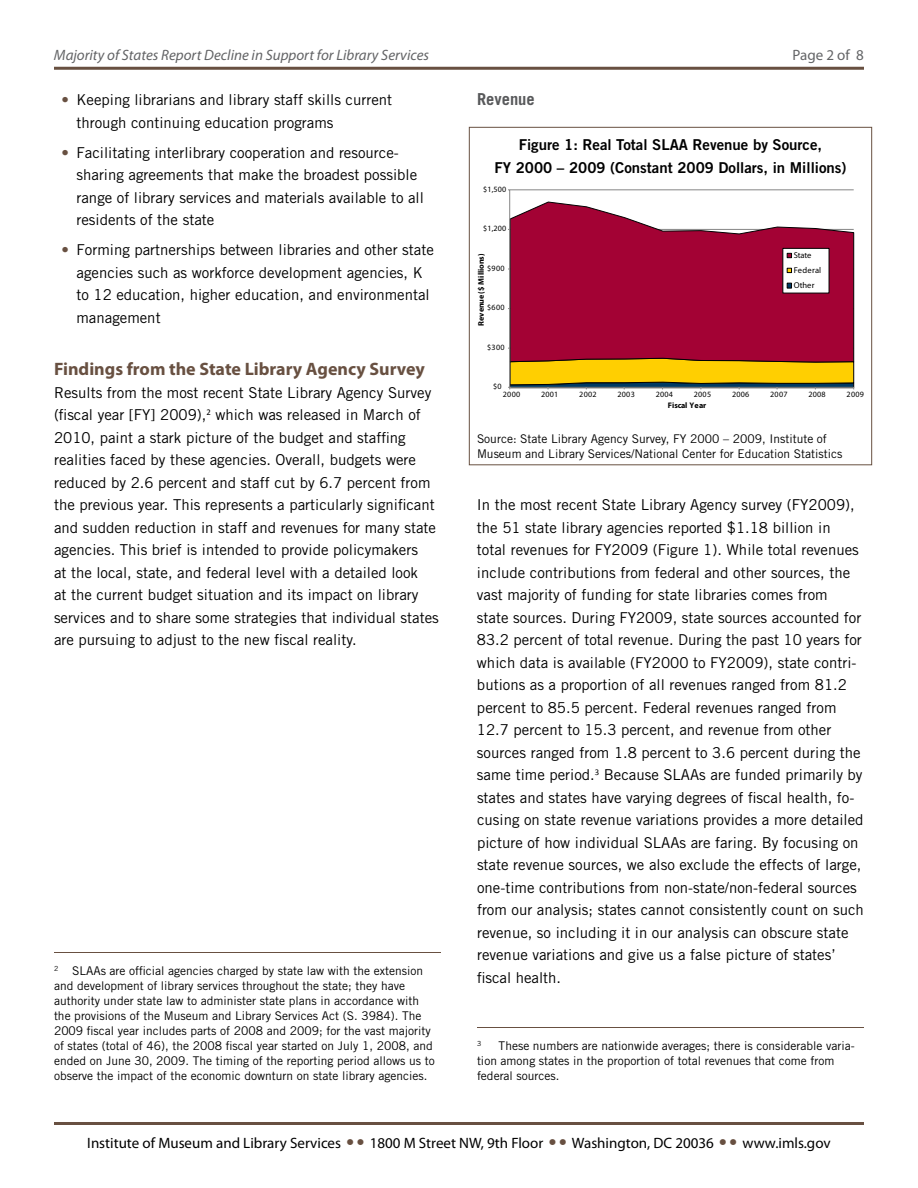
<style>
.page{position:relative;width:918px;height:1188px;background:#fff}
.page>*{position:absolute;margin:0;border:0;box-sizing:border-box;transform-origin:0 0}
.t1{font:700 18px "Myriad Pro";color:#685041}
.t2{font:700 16.5px "Trade Gothic LT Std";color:#58595b}
.t3{font:15px/22.5px "Trade Gothic LT Std";color:#000}
.t4{font:15px "Myriad Pro";color:#000}
.t5{font:15px/22.5px "Trade Gothic LT Std Bd 2";color:#000;text-align:center}
.t6{font:italic 15px "Myriad Pro";color:#636466}
.t7{font:15px "Myriad Pro";color:#636466}
.t8{font:12px/15px "Trade Gothic LT Std";color:#000}
.t9{font:8.55px/15px "Myriad Pro";letter-spacing:.01em;color:#010101}
.t10{font:8.1px "Myriad Pro";letter-spacing:.03em;color:#010101}
.t11{font:700 8.1px "Myriad Pro";letter-spacing:-.005em;color:#010101}
.t12{font:7.05px "Trade Gothic LT Std";color:#000}
.s1{color:#685041}
.s2{font-family:"Trade Gothic LT Std";font-size:16.5px;color:#685041}
</style>
<div class="page">
<hr style="left:54px;top:952px;width:387px;height:1px;background:#685041">
<hr style="left:477px;top:1027px;width:387px;height:1px;background:#685041">
<hr style="left:54px;top:1122px;width:810px;height:3px;background:#685041">
<hr style="left:54px;top:67px;width:810px;height:3px;background:#685041">
<hr style="left:510px;top:190px;width:344px;height:1px;background:#868686">
<svg style="left:510px;top:202px;width:344px;height:156px;background:#ad234e"></svg>
<hr style="left:509px;top:190px;width:1px;height:197px;background:#868686">
<svg style="left:508px;top:358px;width:346px;height:31px;background:#c6a119"></svg>
<div style="left:783px;top:248px;width:46px;height:45px;background:#fff"></div>
<svg style="left:787px;top:253px;width:5px;height:5px"></svg>
<svg style="left:787px;top:268px;width:5px;height:5px"></svg>
<svg style="left:787px;top:283px;width:5px;height:5px"></svg>
<div style="left:469px;top:127px;width:403px;height:338px;border:1px solid #685041"></div>
<p class="t6" style="left:54px;top:46px;width:377px">Majority of States Report Decline in Support for Library Services</p>
<p class="t3" style="left:76px;top:88px;width:317px;text-indent:-15px"><span class="s1">•</span> Keeping librarians and library staff skills current through continuing education programs</p>
<p class="t3" style="left:76px;top:141px;width:349px;text-indent:-15px"><span class="s1">•</span> Facilitating interlibrary cooperation and resource&shy;sharing agreements that make the broadest possible range of library services and materials available to all residents of the state</p>
<p class="t3" style="left:76px;top:238px;width:359px;text-indent:-15px"><span class="s1">•</span> Forming partnerships between libraries and other state agencies such as workforce development agencies, K to 12 education, higher education, and environmental management</p>
<p class="t1" style="left:54px;top:357px;width:372px">Findings from the State Library Agency Survey</p>
<p class="t3" style="left:54px;top:381px;width:386px">Results from the most recent State Library Agency Survey (fiscal year [FY] 2009),<sup>2</sup> which was released in March of 2010, paint a stark picture of the budget and staffing realities faced by these agencies. Overall, budgets were reduced by 2.6 percent and staff cut by 6.7 percent from the previous year. This represents a particularly significant and sudden reduction in staff and revenues for many state agencies. This brief is intended to provide policymakers<br>at the local, state, and federal level with a detailed look<br>at the current budget situation and its impact on library services and to share some strategies that individual states are pursuing to adjust to the new fiscal reality.</p>
<p class="t8" style="left:54px;top:963px;width:382px"><sup>2</sup> SLAAs are official agencies charged by state law with the extension and development of library services throughout the state; they have authority under state law to administer state plans in accordance with the provisions of the Museum and Library Services Act (S. 3984). The 2009 fiscal year includes parts of 2008 and 2009; for the vast majority of states (total of 46), the 2008 fiscal year started on July 1, 2008, and ended on June 30, 2009. The timing of the reporting period allows us to observe the impact of the economic downturn on state library agencies.</p>
<p class="t7" style="left:793px;top:46px;width:73px">Page 2 of 8</p>
<p class="t2" style="left:477px;top:89px;width:59px">Revenue</p>
<p class="t5" style="left:494px;top:133px;width:354px">Figure 1: Real Total SLAA Revenue by Source,<br>FY 2000 – 2009 (Constant 2009 Dollars, in Millions)</p>
<p class="t10" style="left:483px;top:184px;width:25px">$1,500</p>
<p class="t10" style="left:483px;top:223px;width:25px">$1,200</p>
<p class="t11" style="left:476px;top:326px;width:74px;rotate:-90deg">Revenue ($ Millions)</p>
<p class="t10" style="left:487px;top:263px;width:19px">$900</p>
<p class="t10" style="left:487px;top:303px;width:19px">$600</p>
<p class="t10" style="left:487px;top:342px;width:19px">$300</p>
<p class="t9" style="left:794px;top:248px;width:29px">State<br>Federal<br>Other</p>
<p class="t10" style="left:493px;top:382px;width:10px">$0</p>
<p class="t10" style="left:503px;top:389px;width:19px">2000</p>
<p class="t10" style="left:541px;top:389px;width:19px">2001</p>
<p class="t10" style="left:579px;top:389px;width:19px">2002</p>
<p class="t10" style="left:617px;top:389px;width:19px">2003</p>
<p class="t10" style="left:656px;top:389px;width:19px">2004</p>
<p class="t10" style="left:694px;top:389px;width:19px">2005</p>
<p class="t10" style="left:732px;top:389px;width:19px">2006</p>
<p class="t10" style="left:770px;top:389px;width:19px">2007</p>
<p class="t10" style="left:808px;top:389px;width:19px">2008</p>
<p class="t10" style="left:847px;top:389px;width:19px">2009</p>
<p class="t11" style="left:668px;top:400px;width:40px">Fiscal Year</p>
<p class="t8" style="left:477px;top:431px;width:367px">Source: State Library Agency Survey, FY 2000 – 2009, Institute of<br>Museum and Library Services/National Center for Education Statistics</p>
<p class="t3" style="left:477px;top:493px;width:388px">In the most recent State Library Agency survey (FY2009), the 51 state library agencies reported $1.18 billion in<br>total revenues for FY2009 (Figure 1). While total revenues include contributions from federal and other sources, the vast majority of funding for state libraries comes from<br>state sources. During FY2009, state sources accounted for 83.2 percent of total revenue. During the past 10 years for which data is available (FY2000 to FY2009), state contri&shy;butions as a proportion of all revenues ranged from 81.2 percent to 85.5 percent. Federal revenues ranged from 12.7 percent to 15.3 percent, and revenue from other sources ranged from 1.8 percent to 3.6 percent during the same time period.<sup>3</sup> Because SLAAs are funded primarily by states and states have varying degrees of fiscal health, fo&shy;cusing on state revenue variations provides a more detailed picture of how individual SLAAs are faring. By focusing on state revenue sources, we also exclude the effects of large, one-time contributions from non-state/non-federal sources from our analysis; states cannot consistently count on such revenue, so including it in our analysis can obscure state revenue variations and give us a false picture of states’ fiscal health.</p>
<p class="t12" style="left:477px;top:1039px;width:6px">3</p>
<p class="t8" style="left:477px;top:1038px;width:379px;text-indent:22px">These numbers are nationwide averages; there is considerable varia&shy;tion among states in the proportion of total revenues that come from federal sources.</p>
<p class="t4" style="left:87px;top:1133px;width:745px">Institute of Museum and Library Services <span class="s2">• •</span> 1800 M Street NW, 9th Floor <span class="s2">• •</span> Washington, DC 20036 <span class="s2">• •</span> www.imls.gov</p>
</div>
